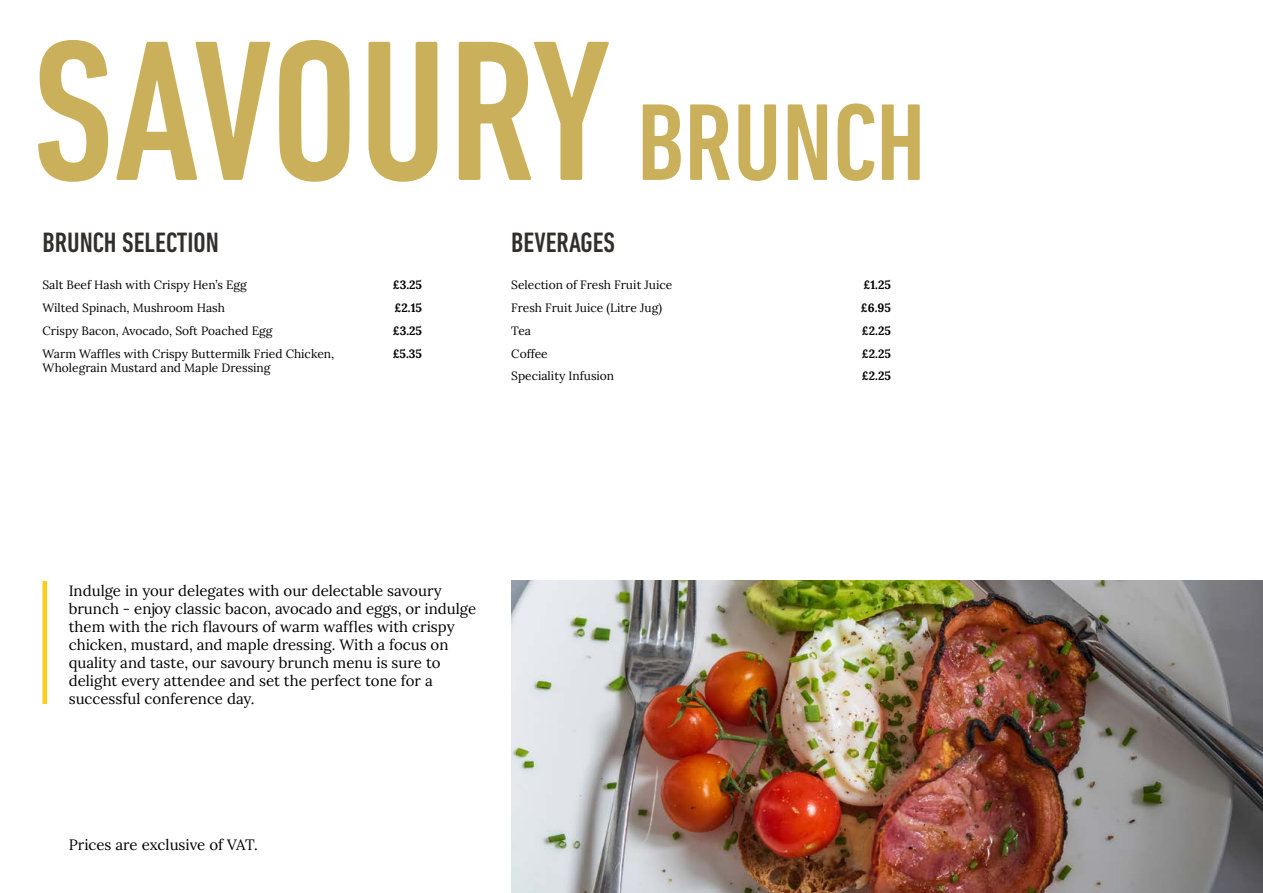
<style>
.page{position:relative;width:1263px;height:893px;background:#fff}
.page>*{position:absolute;margin:0;border:0;box-sizing:border-box;transform-origin:0 0}
.t1{font:500 condensed 203.1px "DIN Next LT Pro";letter-spacing:-.005em;color:#cab05a}
.t2{font:500 condensed 28.5px "DIN Next LT Pro";color:#322e2b}
.t3{font:15px/18px "Lora";color:#000}
.t4{font:12px "Lora";color:#000}
.t5{font:700 12px "Lora";color:#000}
.s1{font-size:111px}
</style>
<div class="page">
<img style="left:512px;top:581px;width:751px;height:312px">
<hr style="left:43px;top:581px;width:4px;height:123px;background:#ffcd1c">
<h1 class="t1" style="left:32px;top:-3px;width:895px">SAVOURY <span class="s1">BRUNCH</span></h1>
<h2 class="t2" style="left:43px;top:226px;width:178px">BRUNCH SELECTION</h2>
<p class="t4" style="left:43px;top:275px;width:206px">Salt Beef Hash with Crispy Hen’s Egg</p>
<p class="t5" style="left:393px;top:274px;width:31px">£3.25</p>
<p class="t4" style="left:43px;top:298px;width:184px">Wilted Spinach, Mushroom Hash</p>
<p class="t5" style="left:395px;top:297px;width:29px">£2.15</p>
<p class="t4" style="left:43px;top:321px;width:231px">Crispy Bacon, Avocado, Soft Poached Egg</p>
<p class="t5" style="left:393px;top:320px;width:31px">£3.25</p>
<p class="t4" style="left:43px;top:344px;width:293px">Warm Waffles with Crispy Buttermilk Fried Chicken,</p>
<p class="t5" style="left:393px;top:343px;width:31px">£5.35</p>
<p class="t4" style="left:43px;top:359px;width:230px">Wholegrain Mustard and Maple Dressing</p>
<h2 class="t2" style="left:511px;top:226px;width:105px">BEVERAGES</h2>
<p class="t4" style="left:511px;top:275px;width:162px">Selection of Fresh Fruit Juice</p>
<p class="t5" style="left:863px;top:274px;width:29px">£1.25</p>
<p class="t4" style="left:511px;top:298px;width:152px">Fresh Fruit Juice (Litre Jug)</p>
<p class="t5" style="left:861px;top:297px;width:31px">£6.95</p>
<p class="t4" style="left:511px;top:321px;width:21px">Tea</p>
<p class="t5" style="left:862px;top:320px;width:30px">£2.25</p>
<p class="t4" style="left:511px;top:344px;width:38px">Coffee</p>
<p class="t5" style="left:862px;top:343px;width:30px">£2.25</p>
<p class="t4" style="left:511px;top:367px;width:104px">Speciality Infusion</p>
<p class="t5" style="left:862px;top:366px;width:30px">£2.25</p>
<p class="t3" style="left:69px;top:581px;width:409px">Indulge in your delegates with our delectable savoury brunch - enjoy classic bacon, avocado and eggs, or indulge them with the rich flavours of warm waffles with crispy chicken, mustard, and maple dressing. With a focus on quality and taste, our savoury brunch menu is sure to delight every attendee and set the perfect tone for a successful conference day.</p>
<p class="t3" style="left:69px;top:835px;width:191px">Prices are exclusive of VAT.</p>
</div>
